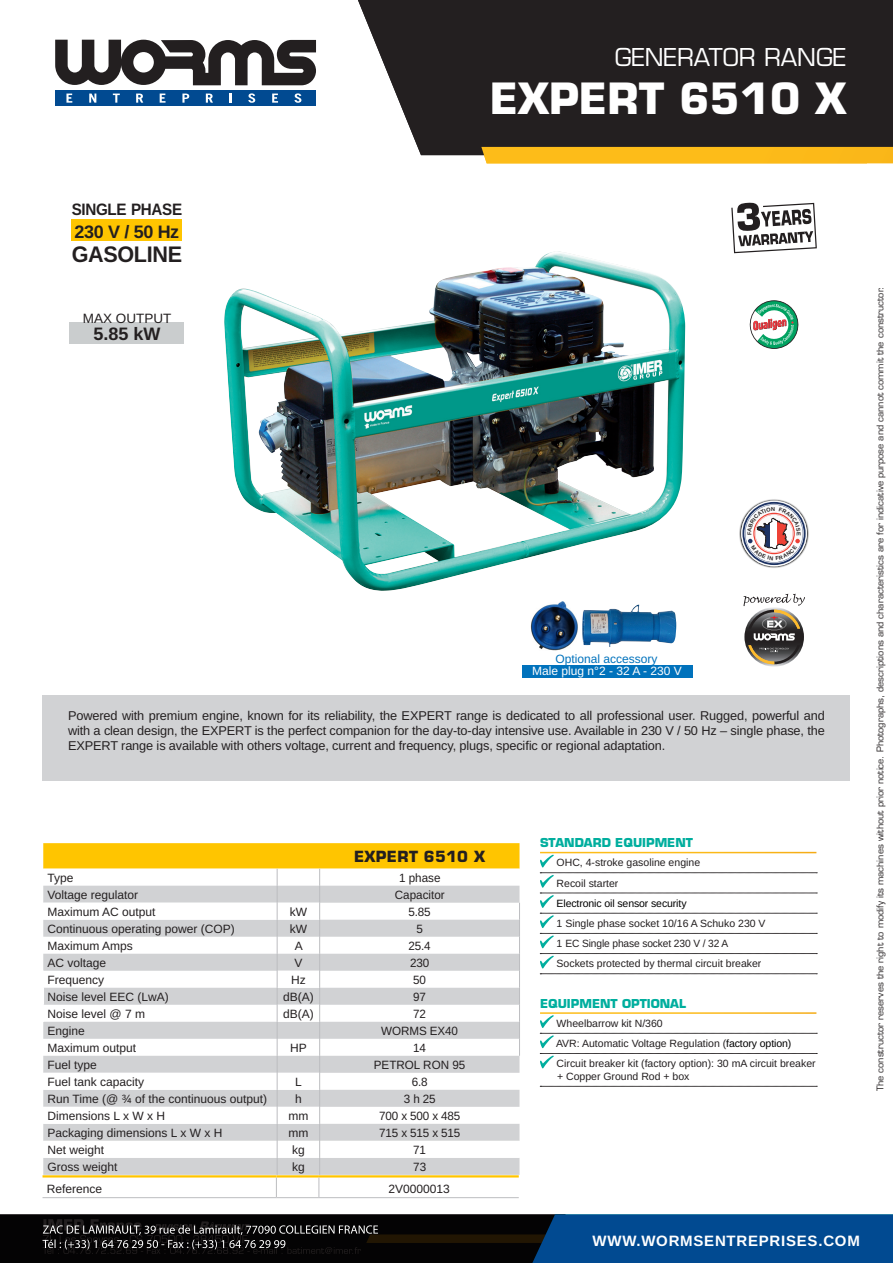
<style>
.page{position:relative;width:893px;height:1263px;background:#fff}
.page>*{position:absolute;margin:0;border:0;box-sizing:border-box;transform-origin:0 0}
.t1{font:700 42px "Eurostile LT Std";color:#fff}
.t2{font:24px "Eurostile LT Std";color:#fff}
.t3{font:700 22.5px "Arimo";letter-spacing:-.015em;color:#231f20;scale:.96 1}
.t4{font:700 18px "Arimo";letter-spacing:-.02em;color:#231f20}
.t5{font:700 16.5px "Arimo";letter-spacing:-.02em;color:#231f20;scale:.92 1}
.t6{font:700 15px "Arimo";letter-spacing:.05em;color:#fff}
.t7{font:700 15px "Eurostile LT Std";letter-spacing:.02em;color:#231f20}
.t8{font:13.5px "Arimo";color:#231f20}
.t9{font:12.75px/15px "Arimo";letter-spacing:-.01em;color:#231f20;text-align:justify}
.tableau{font:12px "Arimo";color:#231f20}
.Tablo_Centré{font:12px "Arimo";color:#231f20}
.t10{font:700 12px "Eurostile LT Std";color:#00ae9e}
.t11{font:12px "Arimo";color:#fff}
.t12{font:12px "Arimo";color:#0072bc}
.Tablo{font:12px "Arimo";color:#231f20}
.t13{font:10.5px/12.6px "Arimo";color:#231f20}
.t14{font:10.5px "Arimo";letter-spacing:-.01em;color:#000}
.t15{font:9px "Eurostile LT Std";color:#231f20}
.t16{font:9px "Arimo";color:#000}
.s1{color:#000}
</style>
<div class="page">
<div style="left:72px;top:219px;width:110px;height:21px;background:#ffc500"></div>
<img style="left:224px;top:251px;width:461px;height:340px">
<svg style="left:731px;top:203px;width:86px;height:50px"></svg>
<div style="left:70px;top:323px;width:114px;height:21px;background:#cacdce"></div>
<svg style="left:749px;top:300px;width:50px;height:49px"></svg>
<img style="left:739px;top:499px;width:70px;height:69px">
<svg style="left:743px;top:594px;width:62px;height:70px"></svg>
<div style="left:43px;top:695px;width:807px;height:85px;background:#d1d2d4"></div>
<svg style="left:540px;top:855px;width:277px;height:119px"></svg>
<svg style="left:540px;top:1086px;width:277px;height:1px"></svg>
<svg style="left:540px;top:1015px;width:277px;height:53px"></svg>
<svg style="left:43px;top:843px;width:477px;height:354px"></svg>
<hr style="left:43px;top:1197px;width:233px;height:1px;background:#bcbdc0">
<hr style="left:276px;top:1197px;width:43px;height:1px;background:#bcbdc0">
<hr style="left:319px;top:1197px;width:200px;height:1px;background:#bcbdc0">
<img style="left:530px;top:601px;width:48px;height:50px">
<div style="left:522px;top:665px;width:170px;height:12px;background:#0072bc"></div>
<img style="left:582px;top:604px;width:94px;height:43px">
<div style="left:358px;top:0;width:535px;height:155px;background:#231f20"></div>
<div style="left:481px;top:147px;width:412px;height:16px;background:#fdbc19"></div>
<svg style="left:55px;top:40px;width:261px;height:66px"></svg>
<svg style="left:0;top:1214px;width:893px;height:49px;background:#0d2944"></svg>
<svg style="left:742px;top:502px;width:64px;height:63px"></svg>
<p class="t2" style="left:615px;top:43px;width:233px">GENERATOR RANGE</p>
<p class="t1" style="left:490px;top:72px;width:358px">EXPERT 6510 X</p>
<p class="t5" style="left:72px;top:198px;width:122px">SINGLE PHASE</p>
<p class="t3" style="left:72px;top:238px;width:117px">GASOLINE</p>
<p class="t4" style="left:75px;top:219px;width:106px">230 V / 50 Hz</p>
<p class="t8" style="left:83px;top:308px;width:90px">MAX OUTPUT</p>
<p class="t4" style="left:93px;top:321px;width:69px">5.85 kW</p>
<p class="t12" style="left:556px;top:650px;width:104px">Optional accessory</p>
<p class="t11" style="left:532px;top:662px;width:151px">Male plug n°2 - 32 A - 230 V</p>
<p class="t9" style="left:68px;top:708px;width:758px">Powered with premium engine, known for its reliability, the EXPERT range is dedicated to all professional user. Rugged, powerful and with a clean design, the EXPERT is the perfect companion for the day-to-day intensive use. Available in 230 V / 50 Hz – single phase, the EXPERT range is available with others voltage, current and frequency, plugs, specific or regional adaptation.</p>
<p class="t7" style="left:354px;top:847px;width:132px">EXPERT 6510 X</p>
<p class="Tablo" style="left:48px;top:869px;width:28px">Type</p>
<p class="tableau" style="left:399px;top:869px;width:43px">1 phase</p>
<p class="tableau" style="left:48px;top:886px;width:92px">Voltage regulator</p>
<p class="tableau" style="left:395px;top:886px;width:51px">Capacitor</p>
<p class="tableau" style="left:48px;top:903px;width:110px">Maximum AC output</p>
<p class="Tablo_Centré" style="left:290px;top:903px;width:19px">kW</p>
<p class="tableau" style="left:408px;top:903px;width:24px">5.85</p>
<p class="tableau" style="left:48px;top:920px;width:189px">Continuous operating power (COP)</p>
<p class="Tablo_Centré" style="left:290px;top:920px;width:19px">kW</p>
<p class="tableau" style="left:416px;top:920px;width:8px">5</p>
<p class="tableau" style="left:48px;top:937px;width:87px">Maximum Amps</p>
<p class="Tablo_Centré" style="left:295px;top:937px;width:10px">A</p>
<p class="tableau" style="left:408px;top:937px;width:24px">25.4</p>
<p class="tableau" style="left:48px;top:954px;width:60px">AC voltage</p>
<p class="Tablo_Centré" style="left:294px;top:954px;width:10px">V</p>
<p class="tableau" style="left:410px;top:954px;width:21px">230</p>
<p class="tableau" style="left:48px;top:971px;width:58px">Frequency</p>
<p class="Tablo_Centré" style="left:291px;top:971px;width:16px">Hz</p>
<p class="tableau" style="left:413px;top:971px;width:14px">50</p>
<p class="tableau" style="left:48px;top:988px;width:123px">Noise level EEC (LwA)</p>
<p class="Tablo_Centré" style="left:283px;top:988px;width:32px">dB(A)</p>
<p class="tableau" style="left:413px;top:988px;width:14px">97</p>
<p class="tableau" style="left:48px;top:1005px;width:99px">Noise level @ 7 m</p>
<p class="Tablo_Centré" style="left:283px;top:1005px;width:32px">dB(A)</p>
<p class="tableau" style="left:413px;top:1005px;width:14px">72</p>
<p class="tableau" style="left:48px;top:1022px;width:39px">Engine</p>
<p class="tableau" style="left:381px;top:1022px;width:78px">WORMS EX40</p>
<p class="tableau" style="left:48px;top:1039px;width:90px">Maximum output</p>
<p class="Tablo_Centré" style="left:290px;top:1039px;width:18px">HP</p>
<p class="tableau" style="left:413px;top:1039px;width:14px">14</p>
<p class="tableau" style="left:48px;top:1056px;width:51px">Fuel type</p>
<p class="tableau" style="left:374px;top:1056px;width:93px">PETROL RON 95</p>
<p class="tableau" style="left:48px;top:1073px;width:98px">Fuel tank capacity</p>
<p class="Tablo_Centré" style="left:295px;top:1073px;width:8px">L</p>
<p class="tableau" style="left:412px;top:1073px;width:17px">6.8</p>
<p class="tableau" style="left:48px;top:1090px;width:221px">Run Time (@ ¾ of the continuous output)</p>
<p class="Tablo_Centré" style="left:295px;top:1090px;width:8px">h</p>
<p class="tableau" style="left:404px;top:1090px;width:33px">3 h 25</p>
<p class="tableau" style="left:48px;top:1107px;width:119px">Dimensions L x W x H</p>
<p class="Tablo_Centré" style="left:288px;top:1107px;width:21px">mm</p>
<p class="tableau" style="left:379px;top:1107px;width:83px">700 x 500 x 485</p>
<p class="tableau" style="left:48px;top:1124px;width:176px">Packaging dimensions L x W x H</p>
<p class="Tablo_Centré" style="left:288px;top:1124px;width:21px">mm</p>
<p class="tableau" style="left:379px;top:1124px;width:83px">715 x 515 x 515</p>
<p class="tableau" style="left:48px;top:1141px;width:58px">Net weight</p>
<p class="Tablo_Centré" style="left:292px;top:1141px;width:14px">kg</p>
<p class="tableau" style="left:413px;top:1141px;width:14px">71</p>
<p class="tableau" style="left:48px;top:1158px;width:72px">Gross weight</p>
<p class="Tablo_Centré" style="left:292px;top:1158px;width:14px">kg</p>
<p class="tableau" style="left:413px;top:1158px;width:14px">73</p>
<p class="Tablo" style="left:47px;top:1180px;width:57px">Reference</p>
<p class="Tablo_Centré" style="left:388px;top:1180px;width:63px">2V0000013</p>
<p class="t10" style="left:540px;top:835px;width:154px">STANDARD EQUIPMENT</p>
<p class="t13" style="left:557px;top:857px;width:145px">OHC, 4-stroke gasoline engine</p>
<p class="t13" style="left:557px;top:877px;width:63px">Recoil starter</p>
<p class="t14" style="left:557px;top:896px;width:131px">Electronic oil sensor security</p>
<p class="t13" style="left:557px;top:917px;width:210px">1 Single phase socket 10/16 A Schuko 230 V</p>
<p class="t13" style="left:557px;top:937px;width:173px">1 EC Single phase socket 230 V / 32 A</p>
<p class="t13" style="left:557px;top:958px;width:206px">Sockets protected by thermal circuit breaker</p>
<p class="t10" style="left:540px;top:996px;width:148px">EQUIPMENT OPTIONAL</p>
<p class="t13" style="left:557px;top:1017px;width:108px">Wheelbarrow kit N/360</p>
<p class="t13" style="left:556px;top:1037px;width:237px">AVR: Automatic Voltage Regulation (<span class="s1">factory option)</span></p>
<p class="t13" style="left:557px;top:1057px;width:261px">Circuit breaker kit (factory option): 30 mA circuit breaker + Copper Ground Rod + box</p>
<p class="t6" style="left:593px;top:1230px;width:269px">WWW.WORMSENTREPRISES.COM</p>
<p class="t6" style="left:745px;top:1230px;width:116px">WWW.IMER.FR</p>
<p class="t15" style="left:875px;top:1091px;width:806px;rotate:-90deg">The constructor reserves the right to modify its machines without prior notice. Photographs, descriptions and characteristics are for indicative purpose and cannot commit the constructor.</p>
<p class="t16" style="left:877px;top:1054px;width:675px;rotate:-90deg">Les caractéristiques et données techniques peuvent être modifiées par le constructeur sans engager sa responsabilité, ni celle du distributeur. Photos non contractuelles.</p>
</div>
